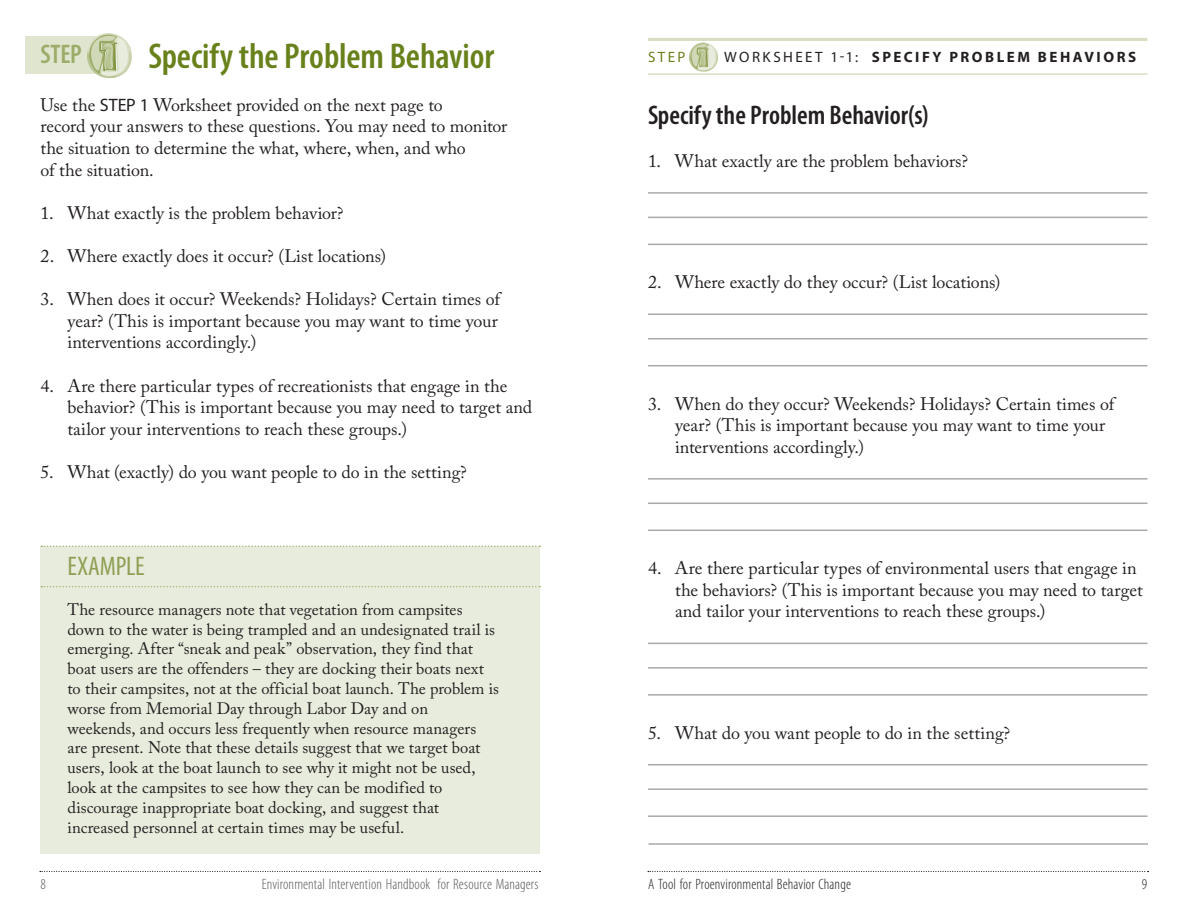
<style>
.page{position:relative;width:1188px;height:918px;background:#fff}
.page>*{position:absolute;margin:0;border:0;box-sizing:border-box;transform-origin:0 0}
.t1{font:600 condensed 36px "Myriad Pro";color:#68811b}
.t2{font:600 condensed 27px "Myriad Pro";color:#231f20}
.t3{font:condensed 27px "Myriad Pro";letter-spacing:-.005em;color:#8fa055}
.t4{font:600 condensed 27px "Myriad Pro";color:#9cac69}
.t5{font:18px/21.6px "Adobe Caslon Pro";color:#231f20}
.t6{font:16.5px/19.8px "Adobe Caslon Pro";color:#231f20}
.t7{font:300 condensed 15px "Myriad Pro";letter-spacing:.01em;color:#58595b}
.t8{font:300 condensed 15px "Myriad Pro";letter-spacing:.01em;color:#231f20}
.t9{font:700 15px "Myriad Pro";letter-spacing:.17em;color:#231f20}
.t10{font:15px "Myriad Pro";color:#68811b}
.s1{font-family:"Myriad Pro"}
.s2{font-weight:400}
</style>
<div class="page">
<svg style="left:40px;top:871px;width:500px;height:1px"></svg>
<svg style="left:648px;top:871px;width:501px;height:1px"></svg>
<hr style="left:648px;top:38px;width:500px;height:3px;background:#d8dec3">
<hr style="left:648px;top:73px;width:500px;height:2px;background:#d8dec3">
<hr style="left:648px;top:192px;width:500px;height:2px;background:#a7a9ac">
<hr style="left:648px;top:217px;width:500px;height:1px;background:#a7a9ac">
<hr style="left:648px;top:244px;width:500px;height:1px;background:#a7a9ac">
<hr style="left:648px;top:314px;width:500px;height:1px;background:#a7a9ac">
<hr style="left:648px;top:338px;width:500px;height:1px;background:#a7a9ac">
<hr style="left:648px;top:365px;width:500px;height:1px;background:#a7a9ac">
<hr style="left:648px;top:478px;width:500px;height:2px;background:#a7a9ac">
<hr style="left:648px;top:503px;width:500px;height:1px;background:#a7a9ac">
<hr style="left:648px;top:530px;width:500px;height:1px;background:#a7a9ac">
<hr style="left:648px;top:643px;width:500px;height:1px;background:#a7a9ac">
<hr style="left:648px;top:667px;width:500px;height:2px;background:#a7a9ac">
<hr style="left:648px;top:694px;width:500px;height:2px;background:#a7a9ac">
<hr style="left:648px;top:764px;width:500px;height:1px;background:#a7a9ac">
<hr style="left:648px;top:788px;width:500px;height:2px;background:#a7a9ac">
<hr style="left:648px;top:815px;width:500px;height:2px;background:#a7a9ac">
<svg style="left:689px;top:42px;width:29px;height:30px"></svg>
<hr style="left:648px;top:843px;width:500px;height:2px;background:#a7a9ac">
<div style="left:25px;top:36px;width:86px;height:38px;background:#e0e5d0"></div>
<div style="left:40px;top:546px;width:500px;height:308px;background:#e8ecdd"></div>
<svg style="left:41px;top:546px;width:499px;height:1px"></svg>
<svg style="left:41px;top:586px;width:499px;height:1px"></svg>
<svg style="left:87px;top:33px;width:45px;height:45px"></svg>
<p class="t4" style="left:40px;top:44px;width:43px">STEP</p>
<p class="t1" style="left:148px;top:42px;width:347px">Specify the Problem Behavior</p>
<p class="t5" style="left:40px;top:96px;width:468px">Use the <span class="s1">STEP 1</span> Worksheet provided on the next page to<br>record your answers to these questions. You may need to monitor the situation to determine the what, where, when, and who<br>of the situation.</p>
<p class="t5" style="left:40px;top:204px;width:305px">1. What exactly is the problem behavior?</p>
<p class="t5" style="left:40px;top:247px;width:347px">2. Where exactly does it occur? (List locations)</p>
<p class="t5" style="left:67px;top:290px;width:434px;text-align:justify;text-indent:-27px">3. When does it occur? Weekends? Holidays? Certain times of year? (This is important because you may want to time your interventions accordingly.)</p>
<p class="t5" style="left:67px;top:377px;width:466px;text-indent:-27px">4. Are there particular types of recreationists that engage in the behavior? (This is important because you may need to target and tailor your interventions to reach these groups.)</p>
<p class="t5" style="left:40px;top:463px;width:428px">5. What (exactly) do you want people to do in the setting?</p>
<p class="t3" style="left:68px;top:556px;width:79px">EXAMPLE</p>
<p class="t6" style="left:68px;top:601px;width:433px">The resource managers note that vegetation from campsites down to the water is being trampled and an undesignated trail is emerging. After “sneak and peak” observation, they find that boat users are the offenders – they are docking their boats next to their campsites, not at the official boat launch. The problem is worse from Memorial Day through Labor Day and on weekends, and occurs less frequently when resource managers are present. Note that these details suggest that we target boat users, look at the boat launch to see why it might not be used, look at the campsites to see how they can be modified to discourage inappropriate boat docking, and suggest that increased personnel at certain times may be useful.</p>
<p class="t10" style="left:648px;top:52px;width:39px">STEP</p>
<p class="t9" style="left:724px;top:48px;width:414px"><span class="s2">WORKSHEET 1-1:</span> SPECIFY PROBLEM BEHAVIORS</p>
<p class="t2" style="left:648px;top:105px;width:282px">Specify the Problem Behavior(s)</p>
<p class="t5" style="left:648px;top:152px;width:322px">1. What exactly are the problem behaviors?</p>
<p class="t5" style="left:648px;top:273px;width:354px">2. Where exactly do they occur? (List locations)</p>
<p class="t5" style="left:675px;top:395px;width:441px;text-indent:-27px">3. When do they occur? Weekends? Holidays? Certain times of year? (This is important because you may want to time your interventions accordingly.)</p>
<p class="t5" style="left:675px;top:559px;width:469px;text-indent:-27px">4. Are there particular types of environmental users that engage in the behaviors? (This is important because you may need to target and tailor your interventions to reach these groups.)</p>
<p class="t5" style="left:648px;top:724px;width:364px">5. What do you want people to do in the setting?</p>
<p class="t7" style="left:40px;top:878px;width:7px">8</p>
<p class="t7" style="left:262px;top:878px;width:278px">Environmental Intervention Handbook for Resource Managers</p>
<p class="t8" style="left:648px;top:878px;width:204px">A Tool for Proenvironmental Behavior Change</p>
<p class="t8" style="left:1142px;top:878px;width:7px">9</p>
</div>
